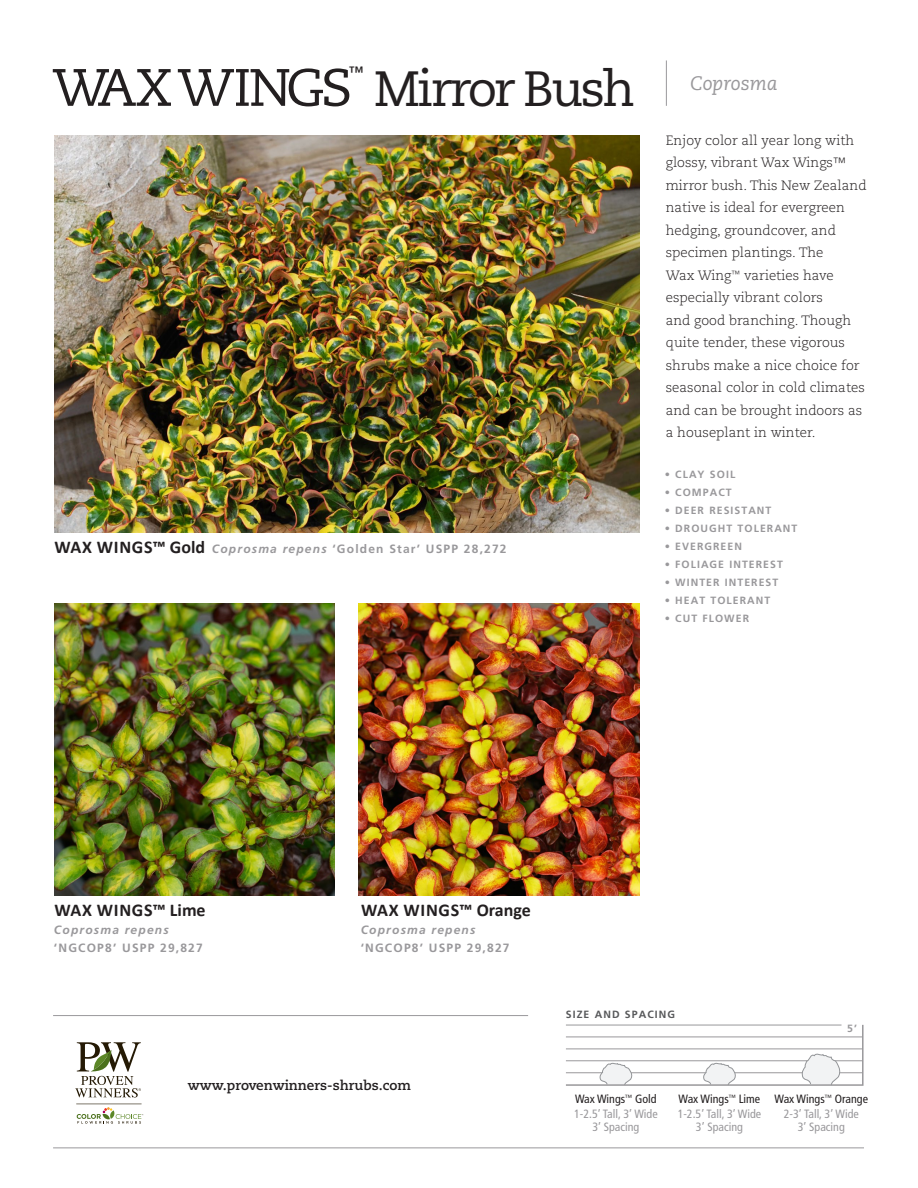
<style>
.page{position:relative;width:918px;height:1188px;background:#fff}
.page>*{position:absolute;margin:0;border:0;box-sizing:border-box;transform-origin:0 0}
.t1{font:49.5px "Caecilia";letter-spacing:-.06em;color:#231f20}
.t2{font:italic 19.5px "Caecilia";color:#99989b}
.t3{font:700 18px "Calibri";color:#231f20}
.t4{font:700 18px "Calibri";letter-spacing:.04em;color:#231f20}
.t5{font:15px "Caecilia";color:#231f20}
.t6{font:300 13.5px/22.5px "Caecilia";color:#231f20}
.t7{font:700 13.5px "Caecilia";color:#231f20}
.t8{font:condensed 12px/14px "Frutiger";color:#99989b;text-align:center}
.t9{font:700 12px "Frutiger";letter-spacing:.1em;color:#99989b}
.t10{font:italic 700 12px "Frutiger";letter-spacing:.1em;color:#99989b}
.t11{font:700 10.5px "Frutiger";letter-spacing:.1em;color:#99989b}
.t12{font:700 10.5px "Frutiger";letter-spacing:.1em;color:#57585a}
.s1{font-size:52.5px}
.s2{font-family:"Calibri";font-size:18px;color:#231f20}
.s3{font-style:italic}
.s4{color:#231f20}
</style>
<div class="page">
<svg style="left:75px;top:1042px;width:66px;height:55px"></svg>
<svg style="left:76px;top:1104px;width:67px;height:20px"></svg>
<hr style="left:53px;top:1148px;width:811px;height:1px;background:#99989b">
<hr style="left:53px;top:1015px;width:475px;height:1px;background:#99989b">
<img style="left:54px;top:135px;width:585px;height:397px">
<img style="left:54px;top:604px;width:281px;height:291px">
<img style="left:359px;top:604px;width:280px;height:291px">
<hr style="left:666px;top:60px;width:1px;height:46px;background:#99989b">
<svg style="left:566px;top:1024px;width:298px;height:62px"></svg>
<p class="t5" style="left:349px;top:63px;width:16px">™</p>
<h1 class="t1" style="left:53px;top:60px;width:584px"><span class="s1">WAX WINGS</span> Mirror Bush</h1>
<p class="t9" style="left:54px;top:542px;width:454px"><span class="s2">WAX WINGS™ Gold</span> <span class="s3">Coprosma repens</span> ‘Golden Star’ USPP 28,272</p>
<h2 class="t2" style="left:690px;top:72px;width:89px">Coprosma</h2>
<p class="t6" style="left:666px;top:129px;width:202px">Enjoy color all year long with glossy, vibrant Wax Wings™ mirror bush. This New Zealand native is ideal for evergreen hedging, groundcover, and specimen plantings. The<br>Wax Wing<sup>™</sup> varieties have especially vibrant colors<br>and good branching. Though quite tender, these vigorous shrubs make a nice choice for seasonal color in cold climates and can be brought indoors as a houseplant in winter.</p>
<p class="t11" style="left:665px;top:468px;width:72px">• CLAY SOIL</p>
<p class="t11" style="left:665px;top:486px;width:69px">• COMPACT</p>
<p class="t11" style="left:665px;top:504px;width:108px">• DEER RESISTANT</p>
<p class="t11" style="left:665px;top:522px;width:134px">• DROUGHT TOLERANT</p>
<p class="t11" style="left:665px;top:540px;width:79px">• EVERGREEN</p>
<p class="t11" style="left:665px;top:558px;width:120px">• FOLIAGE INTEREST</p>
<p class="t11" style="left:665px;top:576px;width:115px">• WINTER INTEREST</p>
<p class="t11" style="left:665px;top:594px;width:107px">• HEAT TOLERANT</p>
<p class="t11" style="left:665px;top:612px;width:86px">• CUT FLOWER</p>
<h3 class="t4" style="left:54px;top:899px;width:153px">WAX WINGS™ Lime</h3>
<p class="t10" style="left:54px;top:923px;width:116px">Coprosma repens</p>
<p class="t9" style="left:54px;top:941px;width:150px">‘NGCOP8’ USPP 29,827</p>
<h3 class="t3" style="left:361px;top:899px;width:171px">WAX WINGS™ Orange</h3>
<p class="t10" style="left:361px;top:923px;width:116px">Coprosma repens</p>
<p class="t9" style="left:361px;top:941px;width:150px">‘NGCOP8’ USPP 29,827</p>
<p class="t7" style="left:188px;top:1077px;width:225px">www.provenwinners-shrubs.com</p>
<p class="t12" style="left:566px;top:1008px;width:111px">SIZE AND SPACING</p>
<p class="t11" style="left:847px;top:1023px;width:11px">5’</p>
<p class="t8" style="left:574px;top:1092px;width:85px"><span class="s4">Wax Wings</span><sup>™</sup> <span class="s4">Gold<br></span>1-2.5’ Tall, 3’ Wide<br>3’ Spacing</p>
<p class="t8" style="left:678px;top:1092px;width:85px"><span class="s4">Wax Wings</span><sup>™</sup> <span class="s4">Lime<br></span>1-2.5’ Tall, 3’ Wide<br>3’ Spacing</p>
<p class="t8" style="left:775px;top:1092px;width:95px"><span class="s4">Wax Wings</span><sup>™</sup> <span class="s4">Orange<br></span>2-3’ Tall, 3’ Wide<br>3’ Spacing</p>
</div>
